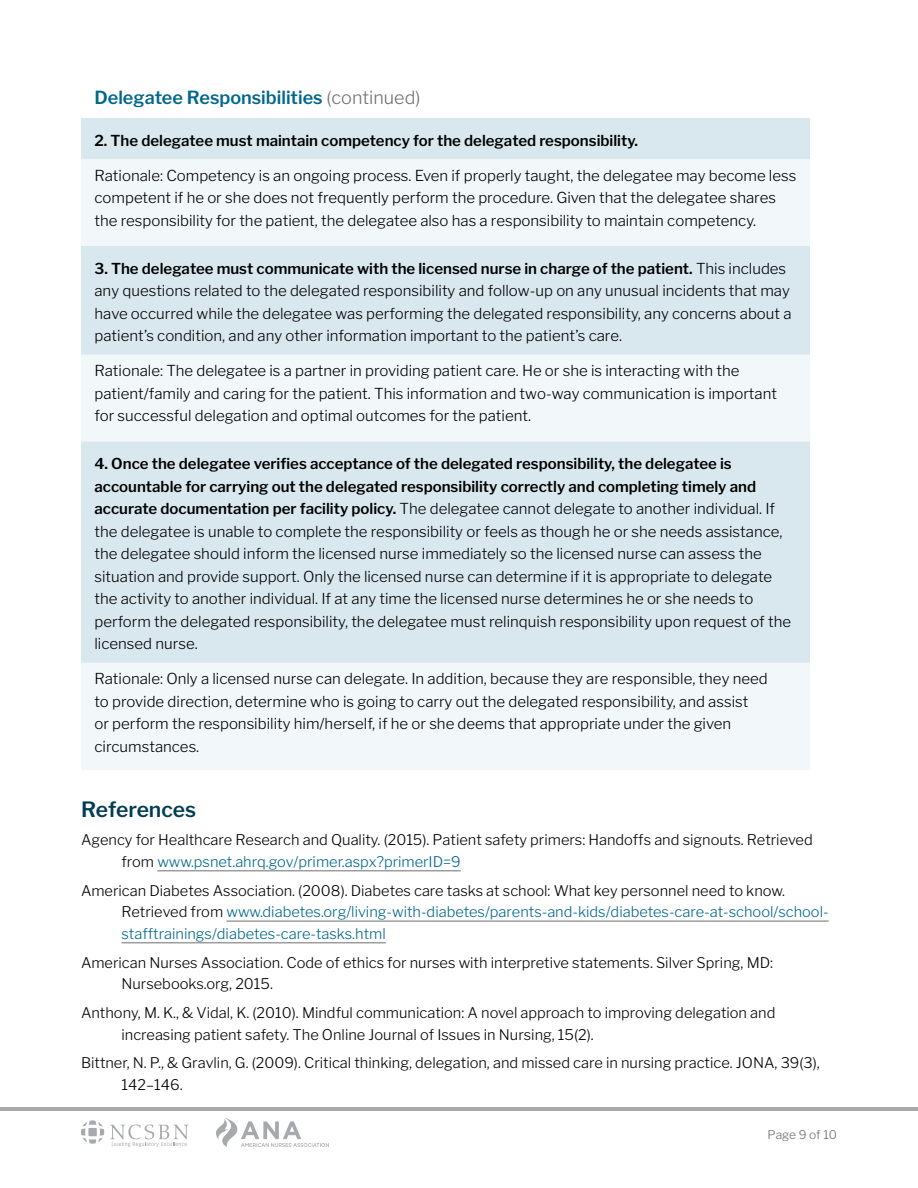
<style>
.page{position:relative;width:918px;height:1188px;background:#fff}
.page>*{position:absolute;margin:0;border:0;box-sizing:border-box;transform-origin:0 0}
.t1{font:600 21px "Libre Franklin";color:#003d54}
.t2{font:600 18px "Libre Franklin";color:#00668c}
.t3{font:300 15px/22.5px "Libre Franklin";color:#000}
.t4{font:600 15px "Libre Franklin";color:#000}
.t5{font:300 14.7px/21.8px "Libre Franklin";color:#000}
.t6{font:300 14.7px/21.8px "Libre Franklin";color:#00668c}
.t7{font:300 12px "Libre Franklin";color:#6d6e71}
.s1{font-weight:300;color:#6d6e71}
.s2{font-weight:600}
.s3{color:#00668c}
.s4{color:#000}
</style>
<div class="page">
<svg style="left:81px;top:1120px;width:23px;height:24px"></svg>
<svg style="left:110px;top:1124px;width:79px;height:23px"></svg>
<svg style="left:216px;top:1118px;width:113px;height:29px"></svg>
<hr style="left:0;top:1107px;width:918px;height:3px;background:#a7a9ac">
<hr style="left:157px;top:870px;width:304px;height:1px;background:#6d6e71">
<hr style="left:226px;top:921px;width:603px;height:1px;background:#6d6e71">
<hr style="left:122px;top:942px;width:264px;height:1px;background:#6d6e71">
<div style="left:81px;top:118px;width:729px;height:41px;background:#d9e8ee"></div>
<svg style="left:81px;top:159px;width:729px;height:611px;fill:#d9e8ee"></svg>
<p class="t2" style="left:94px;top:87px;width:327px">Delegatee Responsibilities <span class="s1">(continued)</span></p>
<p class="t4" style="left:94px;top:131px;width:545px">2. The delegatee must maintain competency for the delegated responsibility.</p>
<p class="t3" style="left:94px;top:164px;width:703px">Rationale: Competency is an ongoing process. Even if properly taught, the delegatee may become less competent if he or she does not frequently perform the procedure. Given that the delegatee shares the responsibility for the patient, the delegatee also has a responsibility to maintain competency.</p>
<p class="t3" style="left:94px;top:257px;width:699px"><span class="s2">3. The delegatee must communicate with the licensed nurse in charge of the patient.</span> This includes any questions related to the delegated responsibility and follow-up on any unusual incidents that may have occurred while the delegatee was performing the delegated responsibility, any concerns about a patient’s condition, and any other information important to the patient’s care.</p>
<p class="t3" style="left:94px;top:359px;width:684px">Rationale: The delegatee is a partner in providing patient care. He or she is interacting with the patient/family and caring for the patient. This information and two-way communication is important for successful delegation and optimal outcomes for the patient.</p>
<p class="t3" style="left:94px;top:453px;width:698px"><span class="s2">4. Once the delegatee verifies acceptance of the delegated responsibility, the delegatee is accountable for carrying out the delegated responsibility correctly and completing timely and accurate documentation per facility policy.</span> The delegatee cannot delegate to another individual. If the delegatee is unable to complete the responsibility or feels as though he or she needs assistance, the delegatee should inform the licensed nurse immediately so the licensed nurse can assess the situation and provide support. Only the licensed nurse can determine if it is appropriate to delegate the activity to another individual. If at any time the licensed nurse determines he or she needs to perform the delegated responsibility, the delegatee must relinquish responsibility upon request of the licensed nurse.</p>
<p class="t3" style="left:94px;top:667px;width:675px">Rationale: Only a licensed nurse can delegate. In addition, because they are responsible, they need to provide direction, determine who is going to carry out the delegated responsibility, and assist<br>or perform the responsibility him/herself, if he or she deems that appropriate under the given circumstances.</p>
<h1 class="t1" style="left:81px;top:797px;width:117px">References</h1>
<p class="t5" style="left:121px;top:829px;width:693px;text-indent:-40px">Agency for Healthcare Research and Quality. (2015). Patient safety primers: Handoffs and signouts. Retrieved from <span class="s3">www.psnet.ahrq.gov/primer.aspx?primerID=9</span></p>
<p class="t6" style="left:121px;top:879px;width:709px;text-indent:-40px"><span class="s4">American Diabetes Association. (2008). Diabetes care tasks at school: What key personnel need to know.<br>Retrieved from</span> www.diabetes.org/living-with-diabetes/parents-and-kids/diabetes-care-at-school/school&shy;stafftrainings/diabetes-care-tasks.html</p>
<p class="t5" style="left:121px;top:951px;width:653px;text-indent:-40px">American Nurses Association. Code of ethics for nurses with interpretive statements. Silver Spring, MD:<br>Nursebooks.org, 2015.</p>
<p class="t5" style="left:121px;top:1002px;width:655px;text-indent:-40px">Anthony, M. K., &amp; Vidal, K. (2010). Mindful communication: A novel approach to improving delegation and increasing patient safety. The Online Journal of Issues in Nursing, 15(2).</p>
<p class="t5" style="left:121px;top:1052px;width:700px;text-indent:-40px">Bittner, N. P., &amp; Gravlin, G. (2009). Critical thinking, delegation, and missed care in nursing practice. JONA, 39(3),<br>142–146.</p>
<p class="t7" style="left:767px;top:1128px;width:71px">Page 9 of 10</p>
</div>
